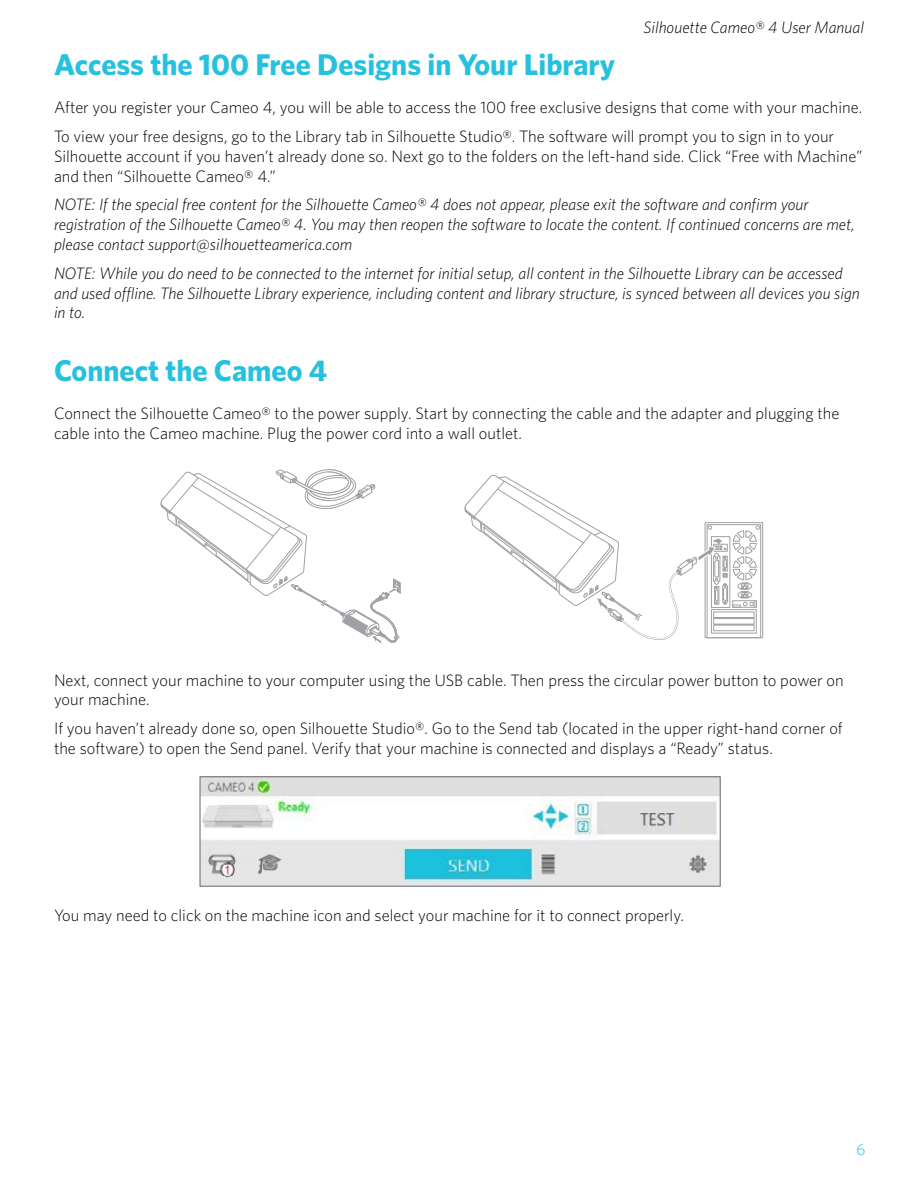
<style>
.page{position:relative;width:918px;height:1188px;background:#fff}
.page>*{position:absolute;margin:0;border:0;box-sizing:border-box;transform-origin:0 0}
.t1{font:700 30px "Whitney";color:#25c1de}
.t2{font:300 16.5px/19.8px "Whitney";color:#000}
.t3{font:italic 300 16.5px/19.8px "Whitney";color:#000}
.t4{font:300 16.5px "Whitney";color:#25c1de}
</style>
<div class="page">
<svg style="left:161px;top:469px;width:240px;height:174px"></svg>
<div style="left:705px;top:523px;width:58px;height:115px;border:1px solid #9fa1a4"></div>
<svg style="left:465px;top:475px;width:295px;height:165px"></svg>
<img style="left:202px;top:778px;width:517px;height:107px">
<div style="left:200px;top:776px;width:521px;height:111px;border:1px solid #65666a"></div>
<p class="t3" style="left:644px;top:17px;width:222px">Silhouette Cameo® 4 User Manual</p>
<h1 class="t1" style="left:54px;top:47px;width:563px">Access the 100 Free Designs in Your Library</h1>
<p class="t2" style="left:54px;top:93px;width:810px;line-height:28.8px">After you register your Cameo 4, you will be able to access the 100 free exclusive designs that come with your machine.<br>To view your free designs, go to the Library tab in Silhouette Studio®. The software will prompt you to sign in to your</p>
<p class="t2" style="left:54px;top:146px;width:810px">Silhouette account if you haven’t already done so. Next go to the folders on the left-hand side. Click “Free with Machine” and then “Silhouette Cameo® 4.”</p>
<p class="t3" style="left:54px;top:194px;width:802px">NOTE: If the special free content for the Silhouette Cameo® 4 does not appear, please exit the software and confirm your registration of the Silhouette Cameo® 4. You may then reopen the software to locate the content. If continued concerns are met, please contact support@silhouetteamerica.com</p>
<p class="t3" style="left:54px;top:263px;width:807px">NOTE: While you do need to be connected to the internet for initial setup, all content in the Silhouette Library can be accessed and used offline. The Silhouette Library experience, including content and library structure, is synced between all devices you sign in to.</p>
<h1 class="t1" style="left:54px;top:353px;width:275px">Connect the Cameo 4</h1>
<p class="t2" style="left:54px;top:403px;width:787px">Connect the Silhouette Cameo® to the power supply. Start by connecting the cable and the adapter and plugging the cable into the Cameo machine. Plug the power cord into a wall outlet.</p>
<p class="t2" style="left:54px;top:670px;width:791px">Next, connect your machine to your computer using the USB cable. Then press the circular power button to power on your machine.</p>
<p class="t2" style="left:54px;top:718px;width:790px">If you haven’t already done so, open Silhouette Studio®. Go to the Send tab (located in the upper right-hand corner of the software) to open the Send panel. Verify that your machine is connected and displays a “Ready” status.</p>
<p class="t2" style="left:54px;top:905px;width:632px">You may need to click on the machine icon and select your machine for it to connect properly.</p>
<p class="t4" style="left:856px;top:1139px;width:11px">6</p>
</div>
